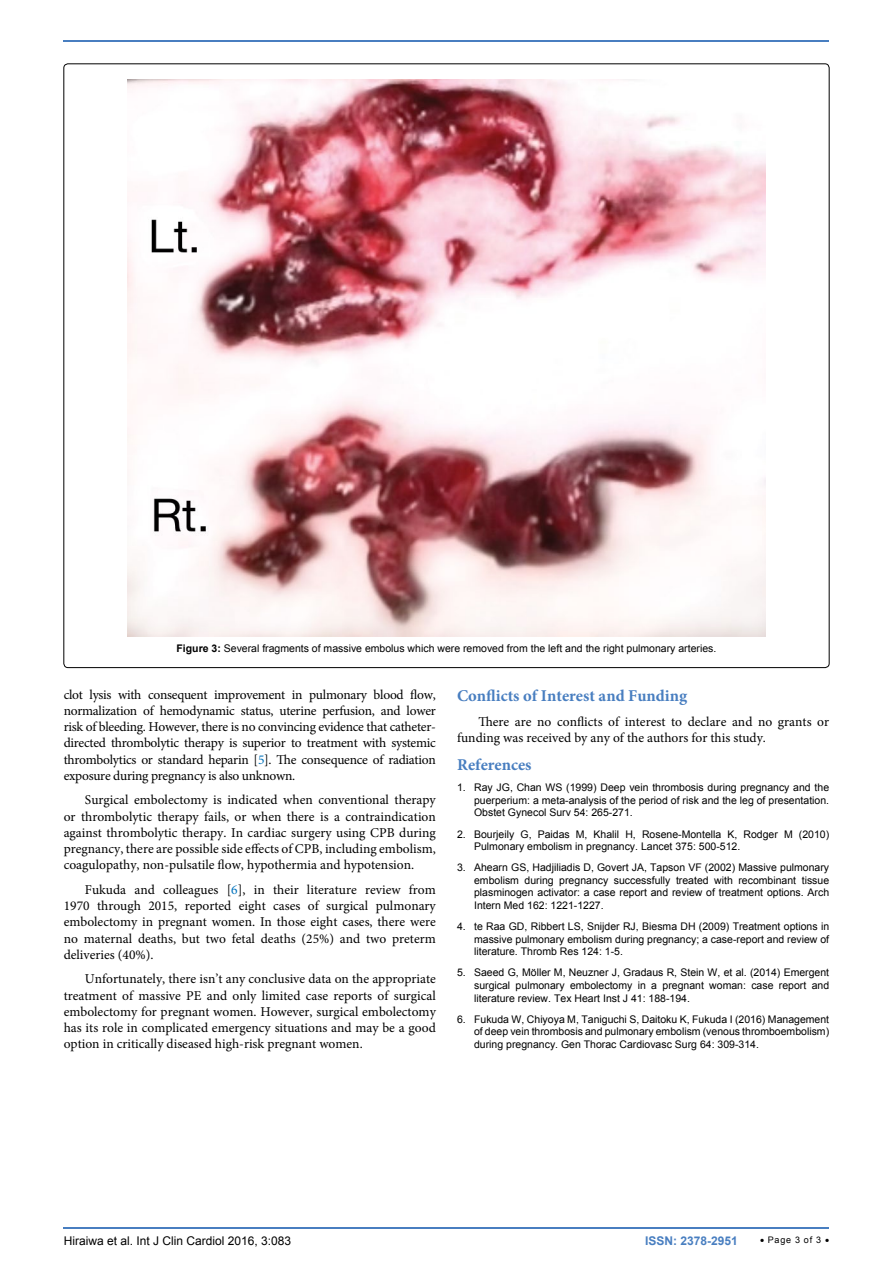
<style>
.page{position:relative;width:893px;height:1263px;background:#fff}
.page>*{position:absolute;margin:0;border:0;box-sizing:border-box;transform-origin:0 0}
.t1{font:700 16.5px "Minion Pro";color:#487ec0}
.t2{font:13.5px/16.2px "Minion Pro";color:#000;text-align:justify}
.t3{font:12px "Arial";color:#000}
.t4{font:700 12px "Arial";color:#487ec0}
.t5{font:10.5px/12.6px "Arial";color:#000;text-align:justify}
.t6{font:9px "Arial";letter-spacing:.08em;color:#000}
.s1{font-weight:700}
.s2{color:#0072bc}
</style>
<div class="page">
<hr style="left:64px;top:1227px;width:765px;height:2px;background:#487ec0">
<hr style="left:64px;top:40px;width:765px;height:2px;background:#487ec0">
<img style="left:127px;top:79px;width:639px;height:557px">
<p class="t5" style="left:177px;top:642px;width:541px"><span class="s1">Figure 3:</span> Several fragments of massive embolus which were removed from the left and the right pulmonary arteries.</p>
<p class="t2" style="left:64px;top:686px;width:374px">clot lysis with consequent improvement in pulmonary blood flow, normalization of hemodynamic status, uterine perfusion, and lower risk of bleeding. However, there is no convincing evidence that catheter&shy;directed thrombolytic therapy is superior to treatment with systemic thrombolytics or standard heparin [<span class="s2">5</span>]. The consequence of radiation exposure during pregnancy is also unknown.</p>
<p class="t2" style="left:64px;top:792px;width:374px;text-indent:21px">Surgical embolectomy is indicated when conventional therapy or thrombolytic therapy fails, or when there is a contraindication against thrombolytic therapy. In cardiac surgery using CPB during pregnancy, there are possible side effects of CPB, including embolism, coagulopathy, non-pulsatile flow, hypothermia and hypotension.</p>
<p class="t2" style="left:64px;top:881px;width:374px;text-indent:21px">Fukuda and colleagues [<span class="s2">6</span>], in their literature review from 1970 through 2015, reported eight cases of surgical pulmonary embolectomy in pregnant women. In those eight cases, there were no maternal deaths, but two fetal deaths (25%) and two preterm deliveries (40%).</p>
<p class="t2" style="left:64px;top:971px;width:374px;text-indent:21px">Unfortunately, there isn’t any conclusive data on the appropriate treatment of massive PE and only limited case reports of surgical embolectomy for pregnant women. However, surgical embolectomy has its role in complicated emergency situations and may be a good option in critically diseased high-risk pregnant women.</p>
<p class="t1" style="left:457px;top:684px;width:232px">Conflicts of Interest and Funding</p>
<p class="t2" style="left:457px;top:713px;width:374px;text-indent:21px">There are no conflicts of interest to declare and no grants or funding was received by any of the authors for this study.</p>
<p class="t1" style="left:457px;top:753px;width:76px">References</p>
<p class="t5" style="left:474px;top:781px;width:357px;text-indent:-17px">1. Ray JG, Chan WS (1999) Deep vein thrombosis during pregnancy and the puerperium: a meta-analysis of the period of risk and the leg of presentation.<br>Obstet Gynecol Surv 54: 265-271.</p>
<p class="t5" style="left:474px;top:828px;width:357px;text-indent:-17px">2. Bourjeily G, Paidas M, Khalil H, Rosene-Montella K, Rodger M (2010)<br>Pulmonary embolism in pregnancy. Lancet 375: 500-512.</p>
<p class="t5" style="left:474px;top:861px;width:357px;text-indent:-17px">3. Ahearn GS, Hadjiliadis D, Govert JA, Tapson VF (2002) Massive pulmonary embolism during pregnancy successfully treated with recombinant tissue plasminogen activator: a case report and review of treatment options. Arch Intern Med 162: 1221-1227.</p>
<p class="t5" style="left:474px;top:920px;width:357px;text-indent:-17px">4. te Raa GD, Ribbert LS, Snijder RJ, Biesma DH (2009) Treatment options in massive pulmonary embolism during pregnancy; a case-report and review of literature. Thromb Res 124: 1-5.</p>
<p class="t5" style="left:474px;top:966px;width:357px;text-indent:-17px">5. Saeed G, Möller M, Neuzner J, Gradaus R, Stein W, et al. (2014) Emergent surgical pulmonary embolectomy in a pregnant woman: case report and literature review. Tex Heart Inst J 41: 188-194.</p>
<p class="t5" style="left:474px;top:1013px;width:357px;text-indent:-17px">6. Fukuda W, Chiyoya M, Taniguchi S, Daitoku K, Fukuda I (2016) Management of deep vein thrombosis and pulmonary embolism (venous thromboembolism) during pregnancy. Gen Thorac Cardiovasc Surg 64: 309-314.</p>
<p class="t3" style="left:64px;top:1233px;width:229px">Hiraiwa et al. Int J Clin Cardiol 2016, 3:083</p>
<p class="t4" style="left:645px;top:1233px;width:94px">ISSN: 2378-2951</p>
<p class="t6" style="left:760px;top:1234px;width:71px">• Page 3 of 3 •</p>
</div>
